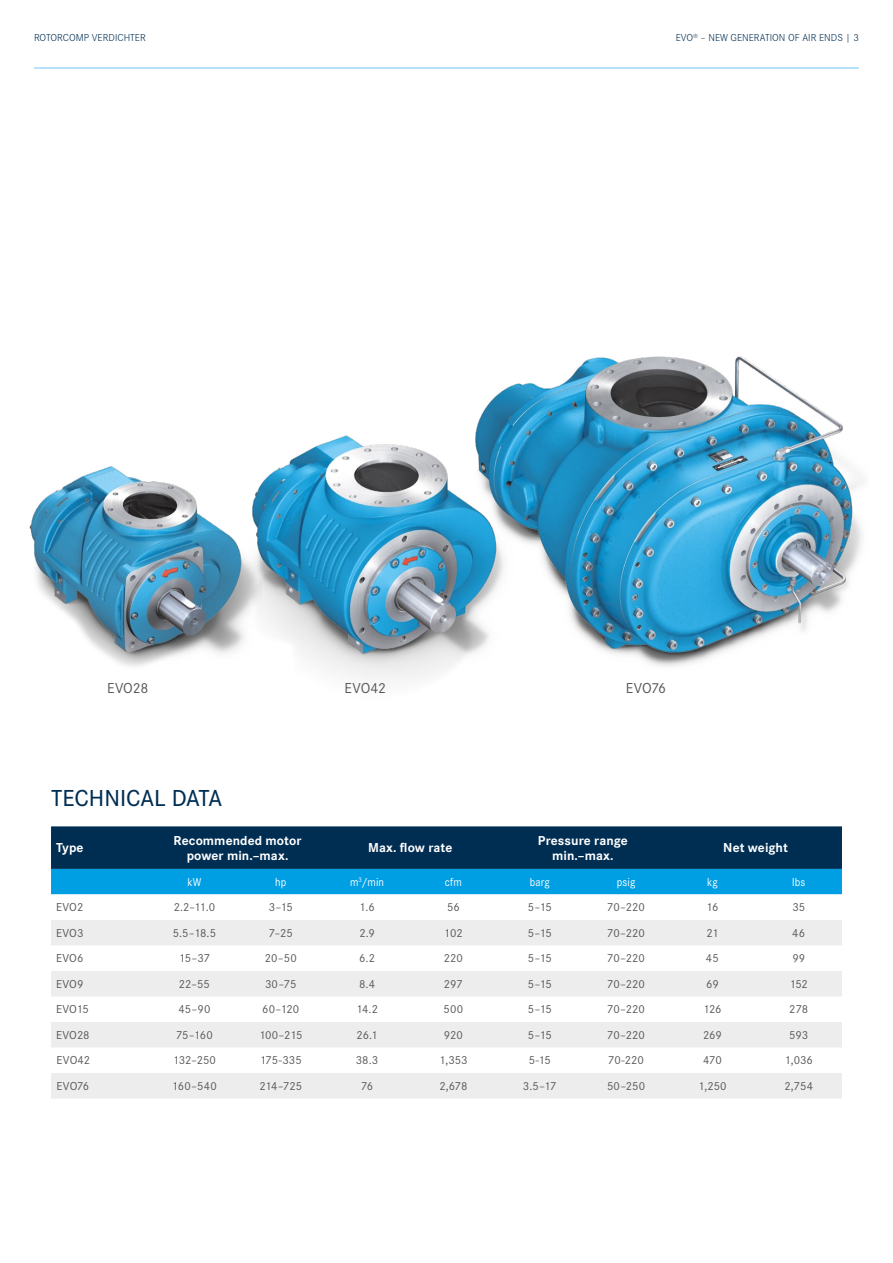
<style>
.page{position:relative;width:893px;height:1263px;background:#fff}
.page>*{position:absolute;margin:0;border:0;box-sizing:border-box;transform-origin:0 0}
.Headline_Kapitel__1{font:500 24px "Corporate S";color:#002e53}
.Copy__1_5mm_danach{font:15px "Corporate S";letter-spacing:-.01em;color:#575756}
.Tabelle_Head_2{font:700 13.5px "Corporate S";letter-spacing:.005em;color:#fff}
.Tabelle_Copy{font:12px "Corporate S";letter-spacing:-.005em;color:#575756}
.Tabelle_Copy-2{font:12px "Corporate S";letter-spacing:.015em;color:#fff;scale:.92 1}
.t1{font:300 10.5px "Corporate S";color:#002e53}
</style>
<div class="page">
<hr style="left:34px;top:67px;width:825px;height:2px;background:#a1daf8">
<img style="left:262px;top:435px;width:201px;height:244px">
<img style="left:29px;top:466px;width:233px;height:200px">
<img style="left:463px;top:356px;width:399px;height:310px">
<svg style="left:51px;top:826px;width:791px;height:68px;background:#015989"></svg>
<svg style="left:51px;top:894px;width:791px;height:1px"></svg>
<svg style="left:51px;top:920px;width:791px;height:178px;fill:#ededed"></svg>
<p class="t1" style="left:34px;top:31px;width:113px">ROTORCOMP VERDICHTER</p>
<p class="t1" style="left:676px;top:31px;width:185px">EVO<sup>®</sup> – NEW GENERATION OF AIR ENDS | 3</p>
<p class="Copy__1_5mm_danach" style="left:107px;top:678px;width:43px">EVO28</p>
<p class="Copy__1_5mm_danach" style="left:345px;top:678px;width:43px">EVO42</p>
<p class="Copy__1_5mm_danach" style="left:626px;top:678px;width:42px">EVO76</p>
<p class="Headline_Kapitel__1" style="left:51px;top:783px;width:173px">TECHNICAL DATA</p>
<p class="Tabelle_Head_2" style="left:56px;top:838px;width:29px">Type</p>
<p class="Tabelle_Head_2" style="left:174px;top:831px;width:129px">Recommended motor</p>
<p class="Tabelle_Head_2" style="left:187px;top:846px;width:103px">power min.–max.</p>
<p class="Tabelle_Head_2" style="left:368px;top:838px;width:86px">Max. flow rate</p>
<p class="Tabelle_Head_2" style="left:538px;top:831px;width:91px">Pressure range</p>
<p class="Tabelle_Head_2" style="left:552px;top:846px;width:63px">min.–max.</p>
<p class="Tabelle_Head_2" style="left:723px;top:838px;width:66px">Net weight</p>
<p class="Tabelle_Copy-2" style="left:187px;top:874px;width:17px">kW</p>
<p class="Tabelle_Copy-2" style="left:275px;top:874px;width:14px">hp</p>
<p class="Tabelle_Copy-2" style="left:350px;top:874px;width:39px">m<sup>3</sup>/min</p>
<p class="Tabelle_Copy-2" style="left:445px;top:874px;width:20px">cfm</p>
<p class="Tabelle_Copy-2" style="left:530px;top:874px;width:23px">barg</p>
<p class="Tabelle_Copy-2" style="left:617px;top:874px;width:22px">psig</p>
<p class="Tabelle_Copy-2" style="left:707px;top:874px;width:13px">kg</p>
<p class="Tabelle_Copy-2" style="left:792px;top:874px;width:16px">lbs</p>
<p class="Tabelle_Copy" style="left:56px;top:899px;width:29px">EVO2</p>
<p class="Tabelle_Copy" style="left:174px;top:899px;width:43px">2.2–11.0</p>
<p class="Tabelle_Copy" style="left:269px;top:899px;width:26px">3–15</p>
<p class="Tabelle_Copy" style="left:359px;top:899px;width:17px">1.6</p>
<p class="Tabelle_Copy" style="left:447px;top:899px;width:14px">56</p>
<p class="Tabelle_Copy" style="left:528px;top:899px;width:26px">5–15</p>
<p class="Tabelle_Copy" style="left:607px;top:899px;width:39px">70–220</p>
<p class="Tabelle_Copy" style="left:706px;top:899px;width:14px">16</p>
<p class="Tabelle_Copy" style="left:792px;top:899px;width:14px">35</p>
<p class="Tabelle_Copy" style="left:56px;top:925px;width:29px">EVO3</p>
<p class="Tabelle_Copy" style="left:173px;top:925px;width:45px">5.5–18.5</p>
<p class="Tabelle_Copy" style="left:269px;top:925px;width:25px">7–25</p>
<p class="Tabelle_Copy" style="left:359px;top:925px;width:17px">2.9</p>
<p class="Tabelle_Copy" style="left:444px;top:925px;width:20px">102</p>
<p class="Tabelle_Copy" style="left:528px;top:925px;width:26px">5–15</p>
<p class="Tabelle_Copy" style="left:607px;top:925px;width:39px">70–220</p>
<p class="Tabelle_Copy" style="left:706px;top:925px;width:14px">21</p>
<p class="Tabelle_Copy" style="left:792px;top:925px;width:14px">46</p>
<p class="Tabelle_Copy" style="left:56px;top:950px;width:29px">EVO6</p>
<p class="Tabelle_Copy" style="left:179px;top:950px;width:33px">15–37</p>
<p class="Tabelle_Copy" style="left:265px;top:950px;width:34px">20–50</p>
<p class="Tabelle_Copy" style="left:359px;top:950px;width:18px">6.2</p>
<p class="Tabelle_Copy" style="left:444px;top:950px;width:21px">220</p>
<p class="Tabelle_Copy" style="left:528px;top:950px;width:26px">5–15</p>
<p class="Tabelle_Copy" style="left:607px;top:950px;width:39px">70–220</p>
<p class="Tabelle_Copy" style="left:706px;top:950px;width:14px">45</p>
<p class="Tabelle_Copy" style="left:792px;top:950px;width:14px">99</p>
<p class="Tabelle_Copy" style="left:56px;top:976px;width:29px">EVO9</p>
<p class="Tabelle_Copy" style="left:179px;top:976px;width:33px">22–55</p>
<p class="Tabelle_Copy" style="left:265px;top:976px;width:33px">30–75</p>
<p class="Tabelle_Copy" style="left:359px;top:976px;width:17px">8.4</p>
<p class="Tabelle_Copy" style="left:444px;top:976px;width:20px">297</p>
<p class="Tabelle_Copy" style="left:528px;top:976px;width:26px">5–15</p>
<p class="Tabelle_Copy" style="left:607px;top:976px;width:39px">70–220</p>
<p class="Tabelle_Copy" style="left:706px;top:976px;width:14px">69</p>
<p class="Tabelle_Copy" style="left:789px;top:976px;width:20px">152</p>
<p class="Tabelle_Copy" style="left:56px;top:1001px;width:34px">EVO15</p>
<p class="Tabelle_Copy" style="left:178px;top:1001px;width:34px">45–90</p>
<p class="Tabelle_Copy" style="left:262px;top:1001px;width:38px">60–120</p>
<p class="Tabelle_Copy" style="left:356px;top:1001px;width:24px">14.2</p>
<p class="Tabelle_Copy" style="left:444px;top:1001px;width:21px">500</p>
<p class="Tabelle_Copy" style="left:528px;top:1001px;width:26px">5–15</p>
<p class="Tabelle_Copy" style="left:607px;top:1001px;width:39px">70–220</p>
<p class="Tabelle_Copy" style="left:703px;top:1001px;width:20px">126</p>
<p class="Tabelle_Copy" style="left:789px;top:1001px;width:20px">278</p>
<p class="Tabelle_Copy" style="left:56px;top:1027px;width:35px">EVO28</p>
<p class="Tabelle_Copy" style="left:176px;top:1027px;width:38px">75–160</p>
<p class="Tabelle_Copy" style="left:259px;top:1027px;width:45px">100–215</p>
<p class="Tabelle_Copy" style="left:357px;top:1027px;width:23px">26.1</p>
<p class="Tabelle_Copy" style="left:444px;top:1027px;width:21px">920</p>
<p class="Tabelle_Copy" style="left:528px;top:1027px;width:26px">5–15</p>
<p class="Tabelle_Copy" style="left:607px;top:1027px;width:39px">70–220</p>
<p class="Tabelle_Copy" style="left:703px;top:1027px;width:20px">269</p>
<p class="Tabelle_Copy" style="left:789px;top:1027px;width:20px">593</p>
<p class="Tabelle_Copy" style="left:57px;top:1052px;width:35px">EVO42</p>
<p class="Tabelle_Copy" style="left:173px;top:1052px;width:44px">132–250</p>
<p class="Tabelle_Copy" style="left:260px;top:1052px;width:44px">175-335</p>
<p class="Tabelle_Copy" style="left:356px;top:1052px;width:24px">38.3</p>
<p class="Tabelle_Copy" style="left:439px;top:1052px;width:30px">1,353</p>
<p class="Tabelle_Copy" style="left:529px;top:1052px;width:24px">5-15</p>
<p class="Tabelle_Copy" style="left:608px;top:1052px;width:37px">70-220</p>
<p class="Tabelle_Copy" style="left:703px;top:1052px;width:20px">470</p>
<p class="Tabelle_Copy" style="left:785px;top:1052px;width:30px">1,036</p>
<p class="Tabelle_Copy" style="left:57px;top:1078px;width:34px">EVO76</p>
<p class="Tabelle_Copy" style="left:172px;top:1078px;width:46px">160–540</p>
<p class="Tabelle_Copy" style="left:259px;top:1078px;width:44px">214–725</p>
<p class="Tabelle_Copy" style="left:361px;top:1078px;width:14px">76</p>
<p class="Tabelle_Copy" style="left:439px;top:1078px;width:30px">2,678</p>
<p class="Tabelle_Copy" style="left:523px;top:1078px;width:35px">3.5–17</p>
<p class="Tabelle_Copy" style="left:607px;top:1078px;width:39px">50–250</p>
<p class="Tabelle_Copy" style="left:698px;top:1078px;width:30px">1,250</p>
<p class="Tabelle_Copy" style="left:784px;top:1078px;width:30px">2,754</p>
</div>
